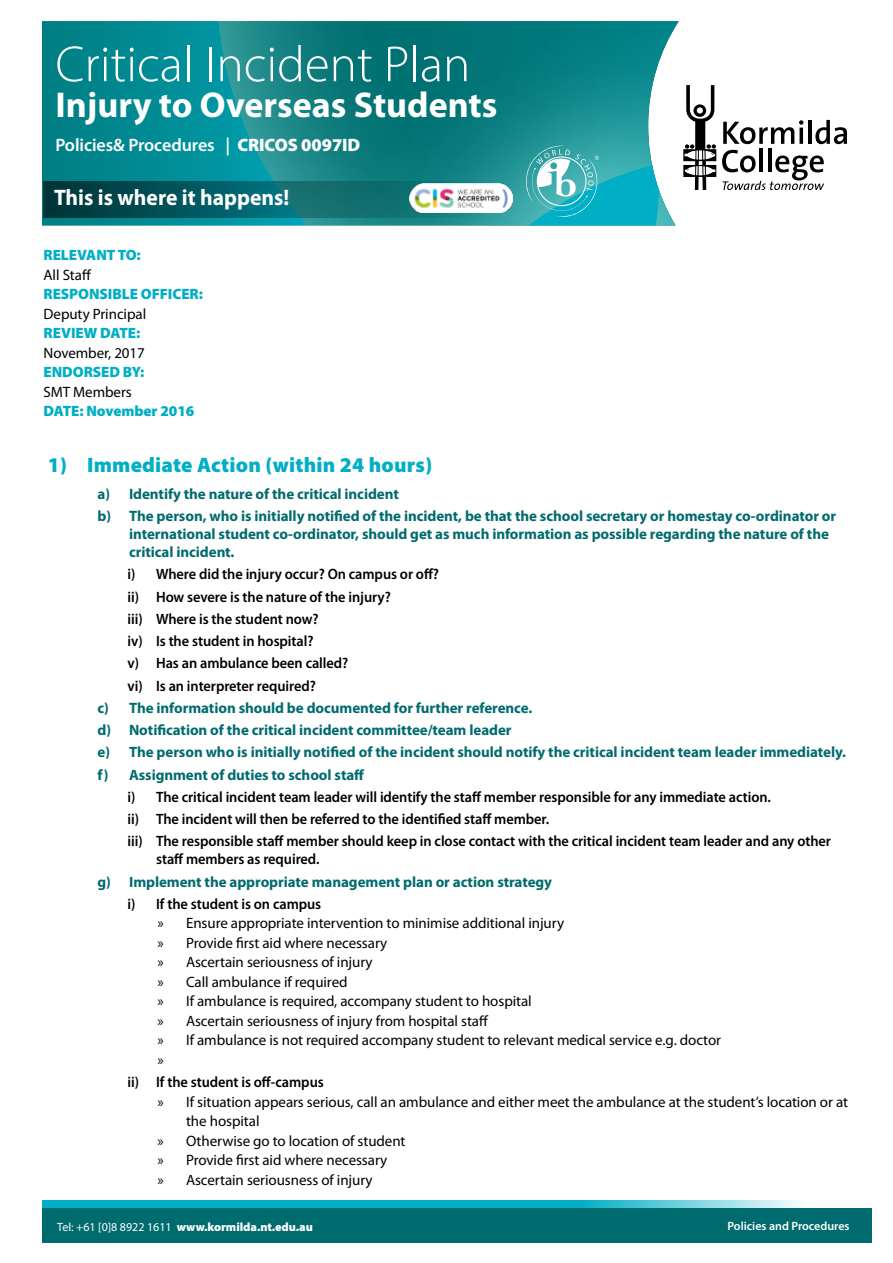
<style>
.page{position:relative;width:893px;height:1263px;background:#fff}
.page>*{position:absolute;margin:0;border:0;box-sizing:border-box;transform-origin:0 0}
.t1{font:300 51px "Myriad Pro";color:#fff}
.t2{font:700 36px "Myriad Pro";color:#fff}
.t3{font:700 22.5px "Myriad Pro";color:#fff;scale:.96 1}
.t4{font:900 21px "Myriad Pro";letter-spacing:.01em;color:#00aec5}
.t5{font:600 18px "Myriad Pro";letter-spacing:-.005em;color:#fff}
.t6{font:15px/19.5px "Myriad Pro";letter-spacing:-.005em;color:#000}
.t7{font:700 15px/22.2px "Myriad Pro";letter-spacing:-.005em;color:#006b6e}
.t8{font:600 15px/22.2px "Myriad Pro";letter-spacing:-.005em;color:#000;scale:.96 1}
.t9{font:900 15px "Myriad Pro";letter-spacing:-.005em;color:#00aec5}
.t10{font:900 12px "Myriad Pro";letter-spacing:-.005em;color:#fff}
.t11{font:600 12px "Myriad Pro";color:#fff}
.s1{font-weight:900}
.s2{font-weight:400}
</style>
<div class="page">
<svg style="left:43px;top:1200px;width:757px;height:8px;background:#23b9cc"></svg>
<div style="left:43px;top:1208px;width:829px;height:34px;background:#006b6e"></div>
<div style="left:216px;top:21px;width:463px;height:204px;background:#86d0cc;opacity:.75"></div>
<svg style="left:42px;top:21px;width:265px;height:204px;background:#088a91"></svg>
<div style="left:343px;top:21px;width:336px;height:204px;background:#86d0cc;opacity:.9"></div>
<svg style="left:723px;top:120px;width:80px;height:24px"></svg>
<svg style="left:799px;top:128px;width:4px;height:16px"></svg>
<hr style="left:808px;top:120px;width:4px;height:24px;background:#000">
<svg style="left:815px;top:120px;width:32px;height:24px"></svg>
<hr style="left:759px;top:148px;width:4px;height:24px;background:#000">
<hr style="left:768px;top:148px;width:3px;height:24px;background:#000">
<svg style="left:683px;top:85px;width:33px;height:105px"></svg>
<svg style="left:722px;top:150px;width:102px;height:40px"></svg>
<svg style="left:43px;top:181px;width:445px;height:36px;background:#065d62"></svg>
<svg style="left:495px;top:146px;width:164px;height:79px;background:#37b1ba"></svg>
<img style="left:409px;top:183px;width:103px;height:30px">
<h1 class="t1" style="left:55px;top:34px;width:416px">Critical Incident Plan</h1>
<h2 class="t2" style="left:55px;top:82px;width:444px">Injury to Overseas Students</h2>
<p class="t5" style="left:55px;top:134px;width:306px">Policies&amp; Procedures | <span class="s1">CRICOS 0097ID</span></p>
<h3 class="t3" style="left:54px;top:183px;width:247px">This is where it happens!</h3>
<p class="t9" style="left:44px;top:245px;width:99px">RELEVANT TO:</p>
<p class="t6" style="left:44px;top:264px;width:49px">All Staff</p>
<p class="t9" style="left:44px;top:284px;width:161px">RESPONSIBLE OFFICER:</p>
<p class="t6" style="left:44px;top:303px;width:104px">Deputy Principal</p>
<p class="t9" style="left:44px;top:323px;width:98px">REVIEW DATE:</p>
<p class="t6" style="left:44px;top:342px;width:103px">November, 2017</p>
<p class="t9" style="left:44px;top:362px;width:102px">ENDORSED BY:</p>
<p class="t6" style="left:44px;top:381px;width:90px">SMT Members</p>
<p class="t9" style="left:44px;top:401px;width:152px">DATE: November 2016</p>
<h3 class="t4" style="left:48px;top:451px;width:386px">1) Immediate Action (within 24 hours)</h3>
<p class="t7" style="left:98px;top:482px;width:740px">a) Identify the nature of the critical incident<br>b) The person, who is initially notified of the incident, be that the school secretary or homestay co-ordinator or</p>
<p class="t7" style="left:129px;top:524px;width:701px;line-height:18px">international student co-ordinator, should get as much information as possible regarding the nature of the critical incident.</p>
<p class="t8" style="left:128px;top:563px;width:326px">i) Where did the injury occur? On campus or off? ii) How severe is the nature of the injury?<br>iii) Where is the student now?<br>iv) Is the student in hospital?<br>v) Has an ambulance been called?<br>vi) Is an interpreter required?</p>
<p class="t7" style="left:98px;top:696px;width:750px">c) The information should be documented for further reference.<br>d) Notification of the critical incident committee/team leader<br>e) The person who is initially notified of the incident should notify the critical incident team leader immediately. f) Assignment of duties to school staff</p>
<p class="t8" style="left:128px;top:785px;width:734px">i) The critical incident team leader will identify the staff member responsible for any immediate action.<br>ii) The incident will then be referred to the identified staff member.<br>iii) The responsible staff member should keep in close contact with the critical incident team leader and any other</p>
<p class="t8" style="left:156px;top:848px;width:172px">staff members as required.</p>
<p class="t7" style="left:98px;top:870px;width:456px">g) Implement the appropriate management plan or action strategy</p>
<p class="t8" style="left:128px;top:892px;width:203px">i) If the student is on campus</p>
<p class="t6" style="left:158px;top:913px;width:565px">» Ensure appropriate intervention to minimise additional injury<br>» Provide first aid where necessary<br>» Ascertain seriousness of injury<br>» Call ambulance if required<br>» If ambulance is required, accompany student to hospital<br>» Ascertain seriousness of injury from hospital staff<br>» If ambulance is not required accompany student to relevant medical service e.g. doctor »</p>
<p class="t8" style="left:128px;top:1071px;width:206px">ii) If the student is off-campus</p>
<p class="t6" style="left:158px;top:1092px;width:692px">» If situation appears serious, call an ambulance and either meet the ambulance at the student’s location or at</p>
<p class="t6" style="left:186px;top:1111px;width:75px">the hospital</p>
<p class="t6" style="left:158px;top:1131px;width:249px">» Otherwise go to location of student</p>
<p class="t6" style="left:158px;top:1150px;width:231px">» Provide first aid where necessary</p>
<p class="t6" style="left:158px;top:1170px;width:217px">» Ascertain seriousness of injury</p>
<p class="t10" style="left:57px;top:1219px;width:257px"><span class="s2">Tel: +61 [0]8 8922 1611</span> www.kormilda.nt.edu.au</p>
<p class="t11" style="left:728px;top:1219px;width:124px">Policies and Procedures</p>
</div>
